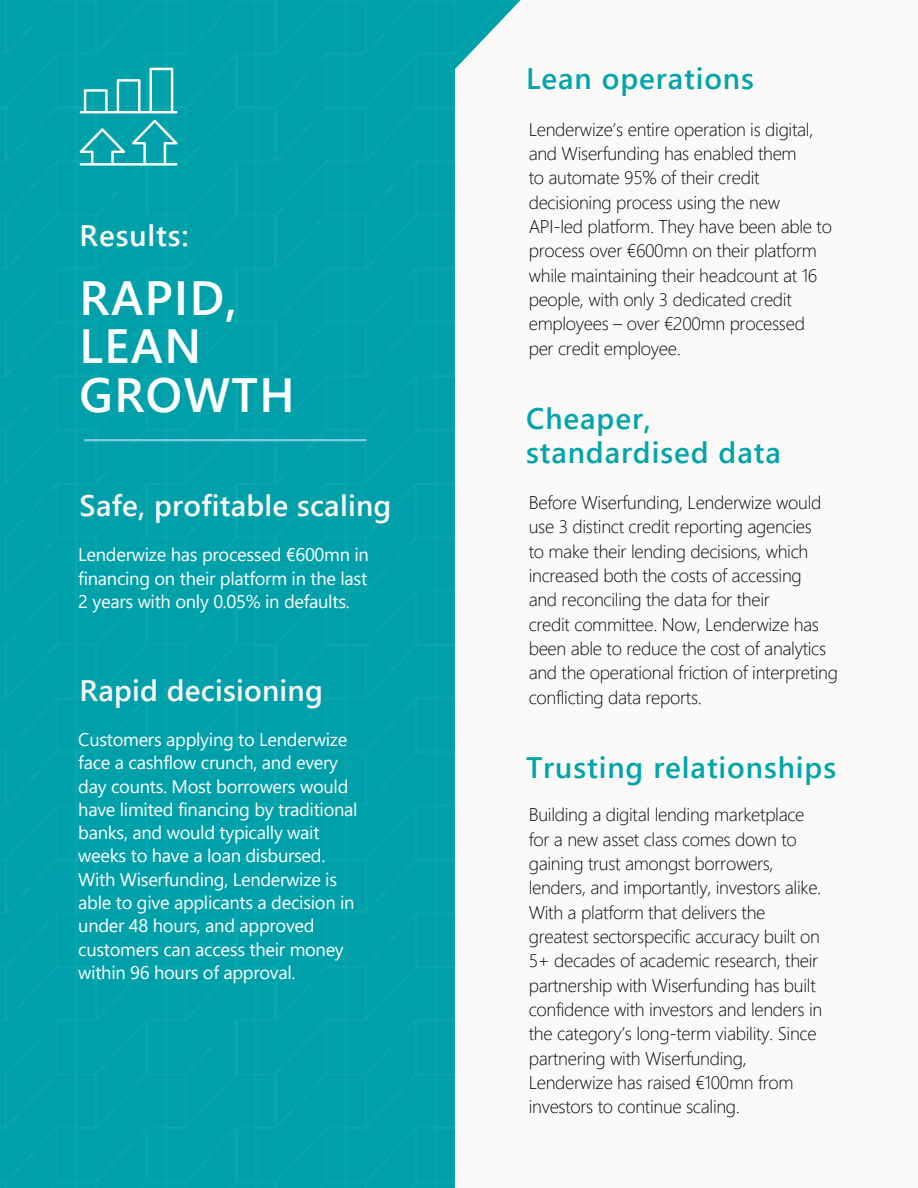
<style>
.page{position:relative;width:918px;height:1188px;background:#fff}
.page>*{position:absolute;margin:0;border:0;box-sizing:border-box;transform-origin:0 0}
.t1{font:600 48px/48.3px "Segoe UI";letter-spacing:.03em;color:#fff}
.t2{font:600 29.7px/33.9px "Segoe UI";letter-spacing:.03em;color:#00a4aa}
.t3{font:600 29.7px "Segoe UI";letter-spacing:.01em;color:#fbfaf8}
.t4{font:600 29.7px "Segoe UI";letter-spacing:.03em;color:#fff}
.t5{font:300 18.3px/24.3px "Segoe UI";letter-spacing:-.015em;color:#080713}
.t6{font:18.3px/23.2px "Segoe UI";letter-spacing:-.015em;color:#fff}
</style>
<div class="page">
<svg style="left:454px;top:0;width:67px;height:1188px"></svg>
<div style="left:0;top:0;width:454px;height:1188px;background:#00a0aa"></div>
<svg style="left:80px;top:120px;width:98px;height:46px;background:#2db1b8"></svg>
<svg style="left:80px;top:68px;width:98px;height:45px;background:#2eb1b9"></svg>
<hr style="left:84px;top:439px;width:283px;height:2px;background:#7fccdf">
<p class="t4" style="left:80px;top:214px;width:111px">Results:</p>
<p class="t1" style="left:80px;top:271px;width:217px">RAPID,<br>LEAN<br>GROWTH</p>
<h2 class="t3" style="left:80px;top:484px;width:313px">Safe, profitable scaling</h2>
<h2 class="t6" style="left:78px;top:542px;width:292px;text-align:justify">Lenderwize has processed €600mn in financing on their platform in the last 2 years with only 0.05% in defaults.</h2>
<p class="t3" style="left:80px;top:669px;width:245px">Rapid decisioning</p>
<h1 class="t6" style="left:78px;top:727px;width:271px">Customers applying to Lenderwize face a cashflow crunch, and every</h1>
<h2 class="t6" style="left:78px;top:773px;width:281px">day counts. Most borrowers would have limited financing by traditional banks, and would typically wait weeks to have a loan disbursed.</h2>
<p class="t6" style="left:78px;top:867px;width:278px">With Wiserfunding, Lenderwize is able to give applicants a decision in under 48 hours, and approved customers can access their money within 96 hours of approval.</p>
<p class="t2" style="left:526px;top:60px;width:229px">Lean operations</p>
<p class="t5" style="left:529px;top:116px;width:286px">Lenderwize’s entire operation is digital, and Wiserfunding has enabled them</p>
<p class="t5" style="left:529px;top:165px;width:253px">to automate 95% of their credit decisioning process using the new</p>
<p class="t5" style="left:529px;top:213px;width:305px">API-led platform. They have been able to process over €600mn on their platform while maintaining their headcount at 16 people, with only 3 dedicated credit employees – over €200mn processed</p>
<h2 class="t5" style="left:529px;top:335px;width:154px">per credit employee.</h2>
<p class="t2" style="left:526px;top:400px;width:256px">Cheaper, standardised data</p>
<p class="t5" style="left:529px;top:489px;width:294px">Before Wiserfunding, Lenderwize would use 3 distinct credit reporting agencies</p>
<p class="t5" style="left:529px;top:538px;width:281px">to make their lending decisions, which increased both the costs of accessing</p>
<p class="t5" style="left:529px;top:587px;width:243px">and reconciling the data for their</p>
<h2 class="t5" style="left:529px;top:611px;width:311px">credit committee. Now, Lenderwize has been able to reduce the cost of analytics and the operational friction of interpreting conflicting data reports.</h2>
<p class="t2" style="left:526px;top:749px;width:312px">Trusting relationships</p>
<p class="t5" style="left:529px;top:802px;width:295px">Building a digital lending marketplace for a new asset class comes down to gaining trust amongst borrowers, lenders, and importantly, investors alike.<br>With a platform that delivers the greatest sectorspecific accuracy built on 5+ decades of academic research, their partnership with Wiserfunding has built confidence with investors and lenders in the category’s long-term viability. Since partnering with Wiserfunding, Lenderwize has raised €100mn from investors to continue scaling.</p>
</div>
